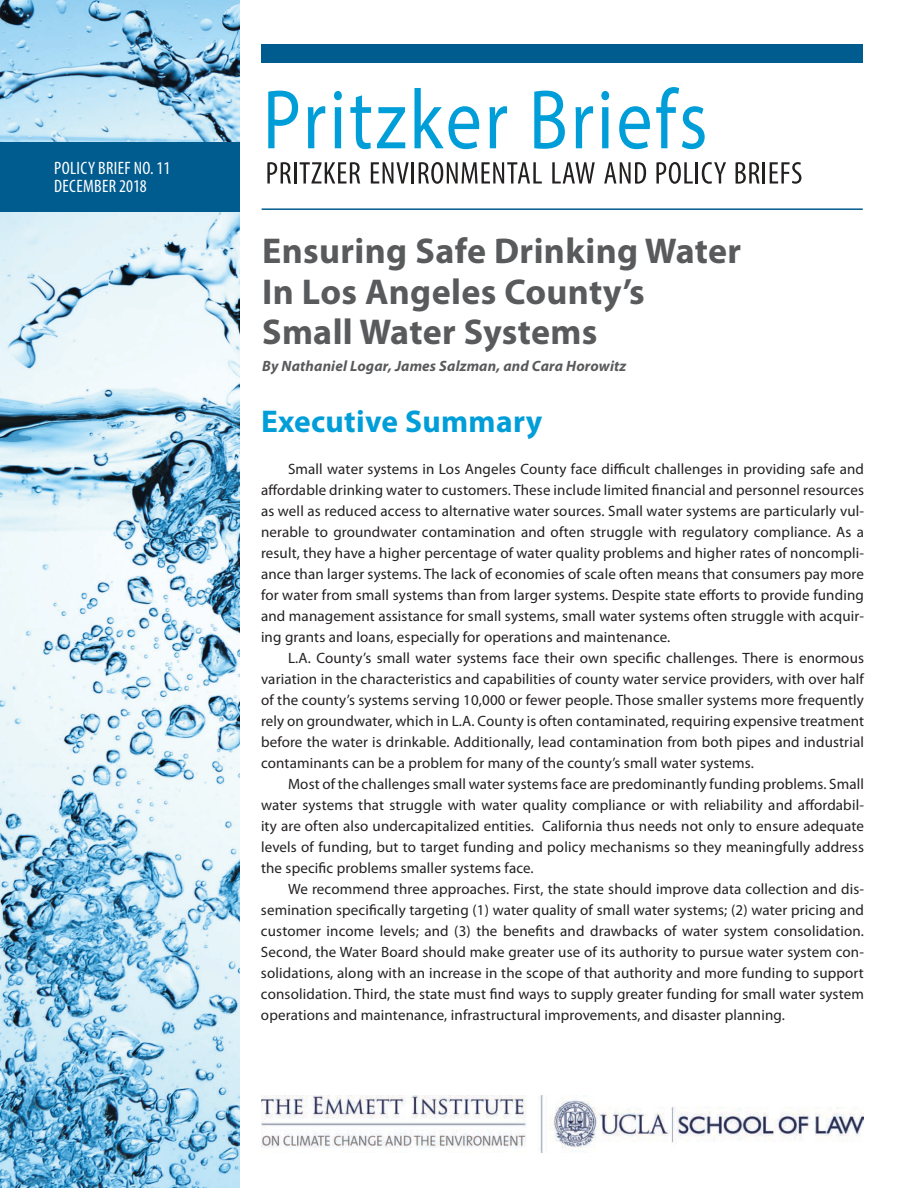
<style>
.page{position:relative;width:918px;height:1188px;background:#fff}
.page>*{position:absolute;margin:0;border:0;box-sizing:border-box;transform-origin:0 0}
.t1{font:84.9px "Myriad Pro";letter-spacing:.04em;color:#009ed8;scale:.85 1}
.t2{font:700 36px/40.5px "Myriad Pro";letter-spacing:.01em;color:#595a5c}
.t3{font:700 31.5px "Myriad Pro";letter-spacing:.01em;color:#009ed8}
.t4{font:condensed 18px/18px "Myriad Pro";letter-spacing:.02em;color:#fff}
.t5{font:15px/21px "Myriad Pro";letter-spacing:.01em;color:#232020;text-align:justify}
.t6{font:italic 700 15px "Myriad Pro";letter-spacing:.01em;color:#595a5c}
</style>
<div class="page">
<img style="left:0;top:0;width:239px;height:1188px">
<div style="left:0;top:142px;width:239px;height:70px;background:#005c8f"></div>
<div style="left:262px;top:45px;width:601px;height:18px;background:#005c8f"></div>
<svg style="left:267px;top:162px;width:24px;height:22px"></svg>
<hr style="left:294px;top:162px;width:3px;height:22px;background:#232020">
<svg style="left:300px;top:162px;width:60px;height:22px"></svg>
<svg style="left:371px;top:162px;width:38px;height:22px"></svg>
<hr style="left:412px;top:162px;width:2px;height:22px;background:#232020">
<svg style="left:419px;top:162px;width:123px;height:22px"></svg>
<svg style="left:552px;top:162px;width:43px;height:22px"></svg>
<svg style="left:604px;top:162px;width:42px;height:22px"></svg>
<svg style="left:656px;top:162px;width:37px;height:22px"></svg>
<hr style="left:696px;top:162px;width:2px;height:22px;background:#232020">
<svg style="left:702px;top:162px;width:24px;height:22px"></svg>
<svg style="left:736px;top:162px;width:24px;height:22px"></svg>
<hr style="left:763px;top:162px;width:2px;height:22px;background:#232020">
<svg style="left:770px;top:162px;width:31px;height:22px"></svg>
<hr style="left:262px;top:208px;width:601px;height:2px;background:#005c8f">
<img style="left:261px;top:1095px;width:602px;height:57px">
<p class="t4" style="left:54px;top:159px;width:118px">POLICY BRIEF NO. 11<br>DECEMBER 2018</p>
<h1 class="t1" style="left:263px;top:67px;width:525px">Pritzker Briefs</h1>
<h2 class="t2" style="left:262px;top:231px;width:481px">Ensuring Safe Drinking Water<br>In Los Angeles County’s<br>Small Water Systems</h2>
<p class="t6" style="left:262px;top:358px;width:366px">By Nathaniel Logar, James Salzman, and Cara Horowitz</p>
<h3 class="t3" style="left:261px;top:404px;width:283px">Executive Summary</h3>
<p class="t5" style="left:261px;top:459px;width:605px;text-indent:27px">Small water systems in Los Angeles County face difficult challenges in providing safe and affordable drinking water to customers. These include limited financial and personnel resources as well as reduced access to alternative water sources. Small water systems are particularly vul&shy;nerable to groundwater contamination and often struggle with regulatory compliance. As a result, they have a higher percentage of water quality problems and higher rates of noncompli&shy;ance than larger systems. The lack of economies of scale often means that consumers pay more for water from small systems than from larger systems. Despite state efforts to provide funding and management assistance for small systems, small water systems often struggle with acquir&shy;ing grants and loans, especially for operations and maintenance.</p>
<p class="t5" style="left:261px;top:648px;width:605px;text-indent:27px">L.A. County’s small water systems face their own specific challenges. There is enormous variation in the characteristics and capabilities of county water service providers, with over half of the county’s systems serving 10,000 or fewer people. Those smaller systems more frequently rely on groundwater, which in L.A. County is often contaminated, requiring expensive treatment before the water is drinkable. Additionally, lead contamination from both pipes and industrial contaminants can be a problem for many of the county’s small water systems.</p>
<p class="t5" style="left:261px;top:774px;width:605px;text-indent:27px">Most of the challenges small water systems face are predominantly funding problems. Small water systems that struggle with water quality compliance or with reliability and affordabil&shy;ity are often also undercapitalized entities. California thus needs not only to ensure adequate levels of funding, but to target funding and policy mechanisms so they meaningfully address the specific problems smaller systems face.</p>
<p class="t5" style="left:261px;top:879px;width:605px;text-indent:27px">We recommend three approaches. First, the state should improve data collection and dis&shy;semination specifically targeting (1) water quality of small water systems; (2) water pricing and customer income levels; and (3) the benefits and drawbacks of water system consolidation.<br>Second, the Water Board should make greater use of its authority to pursue water system con&shy;solidations, along with an increase in the scope of that authority and more funding to support consolidation. Third, the state must find ways to supply greater funding for small water system operations and maintenance, infrastructural improvements, and disaster planning.</p>
</div>
